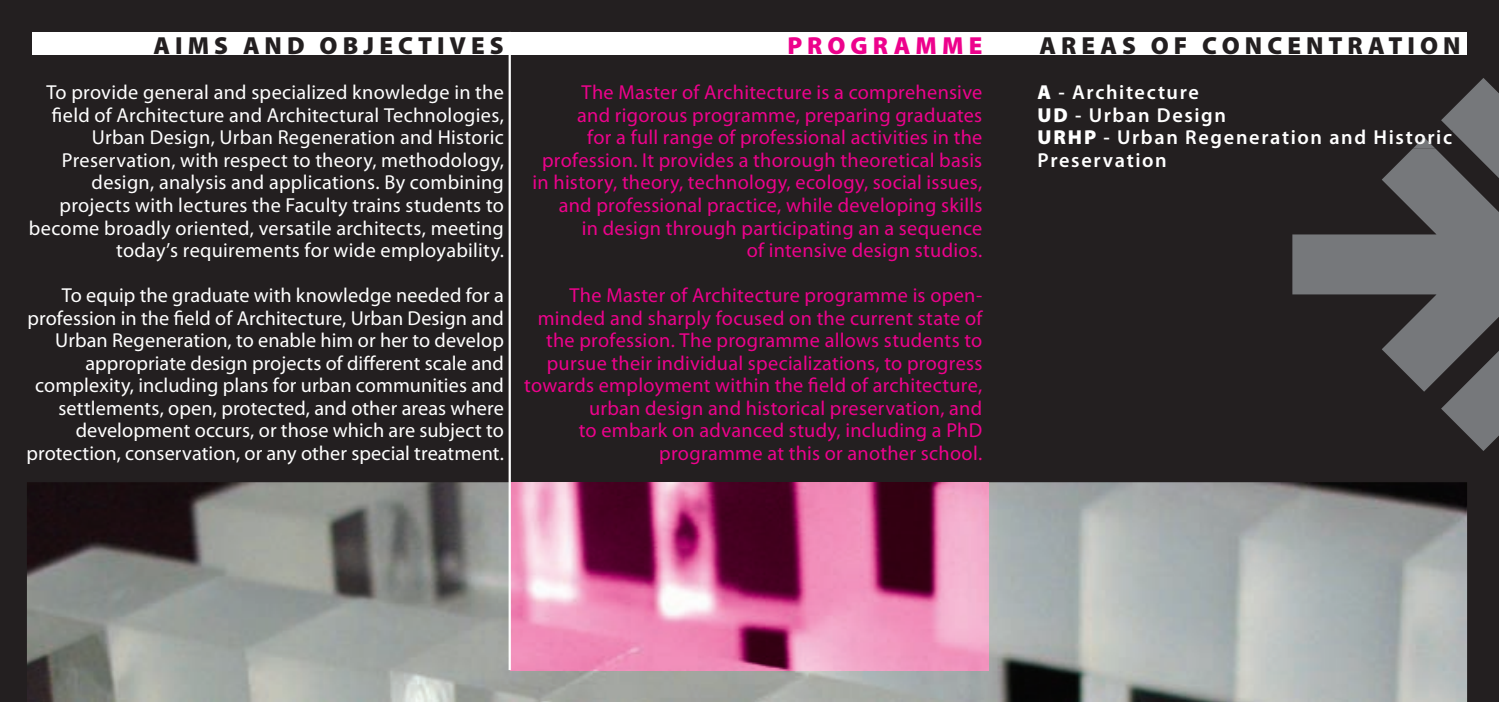
<style>
.page{position:relative;width:1499px;height:702px;background:#231f20}
.page>*{position:absolute;margin:0;border:0;box-sizing:border-box;transform-origin:0 0}
.t1{font:900 24.75px "Myriad Pro";letter-spacing:.205em;color:#231f20}
.t2{font:900 24.75px "Myriad Pro";letter-spacing:.205em;color:#ed028c}
.t3{font:20.25px/22.5px "Myriad Pro";letter-spacing:.01em;color:#fff;text-align:right}
.t4{font:20.25px/22.5px "Myriad Pro";letter-spacing:.015em;color:#ed028c;text-align:right}
.t5{font:600 20.25px/22.5px "Myriad Pro";letter-spacing:.08em;color:#fff}
.s1{font-weight:900}
</style>
<div class="page">
<img style="left:27px;top:482px;width:1440px;height:220px">
<img style="left:511px;top:482px;width:478px;height:188px">
<div style="left:32px;top:32px;width:478px;height:22px;background:#fff"></div>
<div style="left:510px;top:32px;width:479px;height:22px;background:#fff"></div>
<hr style="left:509px;top:32px;width:2px;height:638px;background:#fff">
<div style="left:989px;top:32px;width:478px;height:22px;background:#fff"></div>
<svg style="left:1441px;top:391px;width:58px;height:60px"></svg>
<svg style="left:1292px;top:149px;width:207px;height:242px;fill:#76787b"></svg>
<svg style="left:1412px;top:137px;width:23px;height:12px"></svg>
<svg style="left:1441px;top:78px;width:58px;height:100px"></svg>
<p class="t1" style="left:154px;top:32px;width:352px">AIMS AND OBJECTIVES</p>
<p class="t2" style="left:787px;top:32px;width:196px">PROGRAMME</p>
<p class="t4" style="left:533px;top:82px;width:451px">The Master of Architecture is a comprehensive<br>and rigorous programme, preparing graduates<br>for a full range of professional activities in the profession. It provides a thorough theoretical basis in history, theory, technology, ecology, social issues, and professional practice, while developing skills<br>in design through participating an a sequence<br>of intensive design studios.</p>
<p class="t4" style="left:524px;top:284px;width:460px">The Master of Architecture programme is open&shy;minded and sharply focused on the current state of the profession. The programme allows students to pursue their individual specializations, to progress towards employment within the field of architecture, urban design and historical preservation, and<br>to embark on advanced study, including a PhD programme at this or another school.</p>
<p class="t3" style="left:29px;top:82px;width:477px">To provide general and specialized knowledge in the field of Architecture and Architectural Technologies, Urban Design, Urban Regeneration and Historic Preservation, with respect to theory, methodology, design, analysis and applications. By combining projects with lectures the Faculty trains students to become broadly oriented, versatile architects, meeting today’s requirements for wide employability.</p>
<p class="t3" style="left:27px;top:284px;width:479px">To equip the graduate with knowledge needed for a profession in the field of Architecture, Urban Design and Urban Regeneration, to enable him or her to develop appropriate design projects of different scale and complexity, including plans for urban communities and settlements, open, protected, and other areas where development occurs, or those which are subject to protection, conservation, or any other special treatment.</p>
<p class="t1" style="left:1039px;top:32px;width:423px">AREAS OF CONCENTRATION</p>
<p class="t5" style="left:1037px;top:82px;width:416px"><span class="s1">A</span> - Architecture<br><span class="s1">UD</span> - Urban Design<br><span class="s1">URHP</span> - Urban Regeneration and Historic<br>Preservation</p>
</div>
